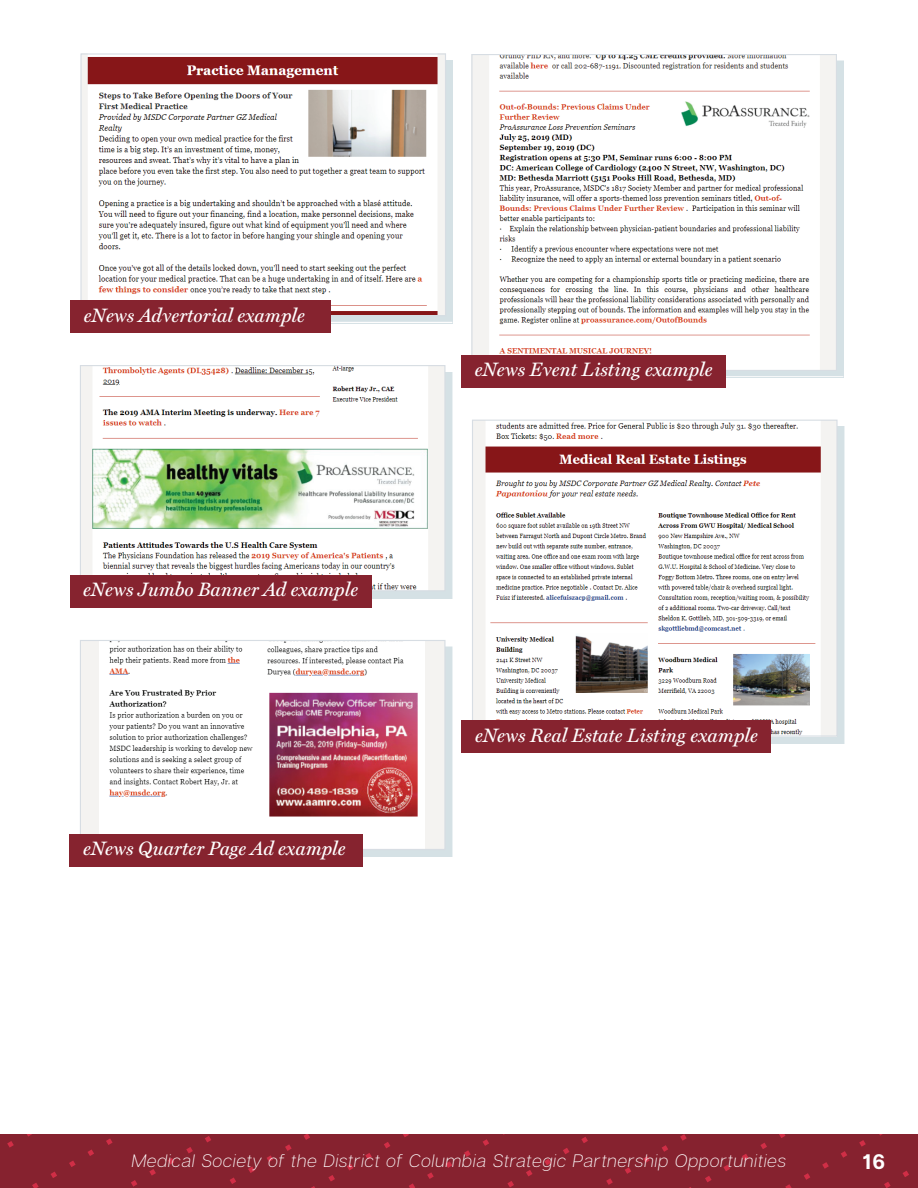
<style>
.page{position:relative;width:918px;height:1188px;background:#fff}
.page>*{position:absolute;margin:0;border:0;box-sizing:border-box;transform-origin:0 0}
.t1{font:700 21px "Articulat C Fv 2";color:#fff}
.t2{font:italic 500 19.5px "HK Serif";color:#fff}
.t3{font:italic 200 18px "Articulat C Fv 2";letter-spacing:.05em;color:#fff}
</style>
<div class="page">
<div style="left:87px;top:60px;width:366px;height:263px;background:#d5e1e5"></div>
<img style="left:82px;top:55px;width:362px;height:259px">
<div style="left:80px;top:53px;width:366px;height:263px;border:1px solid #d7dde3"></div>
<div style="left:70px;top:300px;width:261px;height:33px;background:#86232f"></div>
<div style="left:87px;top:372px;width:365px;height:226px;background:#d5e1e5"></div>
<img style="left:82px;top:367px;width:362px;height:222px">
<div style="left:80px;top:365px;width:366px;height:226px;border:1px solid #d7dde3"></div>
<div style="left:70px;top:575px;width:301px;height:33px;background:#86232f"></div>
<div style="left:87px;top:647px;width:365px;height:210px;background:#d5e1e5"></div>
<img style="left:82px;top:642px;width:362px;height:206px">
<div style="left:80px;top:640px;width:366px;height:210px;border:1px solid #d7dde3"></div>
<div style="left:70px;top:834px;width:293px;height:32px;background:#86232f"></div>
<div style="left:478px;top:61px;width:366px;height:317px;background:#2c677f;opacity:.2"></div>
<img style="left:473px;top:56px;width:362px;height:313px">
<div style="left:461px;top:355px;width:265px;height:32px;background:#86232f"></div>
<div style="left:479px;top:426px;width:366px;height:318px;background:#2c677f;opacity:.2"></div>
<img style="left:474px;top:422px;width:362px;height:313px">
<div style="left:462px;top:720px;width:309px;height:33px;background:#86232f"></div>
<div style="left:0;top:1134px;width:918px;height:54px;background:#86222f"></div>
<svg style="left:7px;top:1141px;width:7px;height:7px"></svg>
<svg style="left:32px;top:1183px;width:7px;height:5px"></svg>
<svg style="left:51px;top:1172px;width:6px;height:6px"></svg>
<svg style="left:69px;top:1161px;width:7px;height:6px"></svg>
<svg style="left:88px;top:1149px;width:6px;height:7px"></svg>
<svg style="left:106px;top:1138px;width:7px;height:7px"></svg>
<svg style="left:131px;top:1180px;width:6px;height:7px"></svg>
<svg style="left:149px;top:1169px;width:7px;height:7px"></svg>
<svg style="left:168px;top:1158px;width:6px;height:7px"></svg>
<svg style="left:186px;top:1147px;width:7px;height:7px"></svg>
<svg style="left:205px;top:1136px;width:6px;height:6px"></svg>
<svg style="left:230px;top:1177px;width:6px;height:7px"></svg>
<svg style="left:248px;top:1166px;width:7px;height:7px"></svg>
<svg style="left:267px;top:1155px;width:6px;height:7px"></svg>
<svg style="left:285px;top:1144px;width:7px;height:7px"></svg>
<svg style="left:304px;top:1134px;width:6px;height:6px"></svg>
<svg style="left:328px;top:1175px;width:7px;height:7px"></svg>
<svg style="left:347px;top:1164px;width:6px;height:6px"></svg>
<svg style="left:365px;top:1153px;width:7px;height:6px"></svg>
<svg style="left:384px;top:1142px;width:6px;height:6px"></svg>
<svg style="left:403px;top:1134px;width:6px;height:3px"></svg>
<svg style="left:409px;top:1183px;width:6px;height:5px"></svg>
<svg style="left:427px;top:1172px;width:7px;height:7px"></svg>
<svg style="left:446px;top:1161px;width:6px;height:7px"></svg>
<svg style="left:464px;top:1150px;width:7px;height:7px"></svg>
<svg style="left:483px;top:1139px;width:6px;height:7px"></svg>
<svg style="left:507px;top:1181px;width:7px;height:6px"></svg>
<svg style="left:526px;top:1170px;width:7px;height:6px"></svg>
<svg style="left:544px;top:1159px;width:7px;height:6px"></svg>
<svg style="left:563px;top:1148px;width:6px;height:6px"></svg>
<svg style="left:581px;top:1137px;width:7px;height:6px"></svg>
<svg style="left:606px;top:1178px;width:7px;height:7px"></svg>
<svg style="left:625px;top:1167px;width:6px;height:7px"></svg>
<svg style="left:643px;top:1156px;width:7px;height:7px"></svg>
<svg style="left:662px;top:1145px;width:6px;height:7px"></svg>
<svg style="left:680px;top:1134px;width:7px;height:7px"></svg>
<svg style="left:705px;top:1176px;width:7px;height:6px"></svg>
<svg style="left:723px;top:1165px;width:7px;height:6px"></svg>
<svg style="left:742px;top:1154px;width:7px;height:6px"></svg>
<svg style="left:760px;top:1143px;width:7px;height:6px"></svg>
<svg style="left:779px;top:1134px;width:6px;height:4px"></svg>
<svg style="left:785px;top:1184px;width:7px;height:4px"></svg>
<svg style="left:804px;top:1173px;width:6px;height:7px"></svg>
<svg style="left:822px;top:1162px;width:7px;height:7px"></svg>
<svg style="left:841px;top:1151px;width:6px;height:7px"></svg>
<svg style="left:859px;top:1140px;width:7px;height:7px"></svg>
<svg style="left:884px;top:1182px;width:7px;height:6px"></svg>
<svg style="left:903px;top:1171px;width:6px;height:6px"></svg>
<p class="t2" style="left:84px;top:302px;width:222px">eNews Advertorial example</p>
<p class="t2" style="left:83px;top:577px;width:276px">eNews Jumbo Banner Ad example</p>
<p class="t2" style="left:83px;top:836px;width:264px">eNews Quarter Page Ad example</p>
<p class="t2" style="left:475px;top:357px;width:239px">eNews Event Listing example</p>
<p class="t2" style="left:475px;top:722px;width:284px">eNews Real Estate Listing example</p>
<p class="t3" style="left:132px;top:1150px;width:656px">Medical Society of the District of Columbia Strategic Partnership Opportunities</p>
<p class="t1" style="left:863px;top:1149px;width:24px">16</p>
</div>
